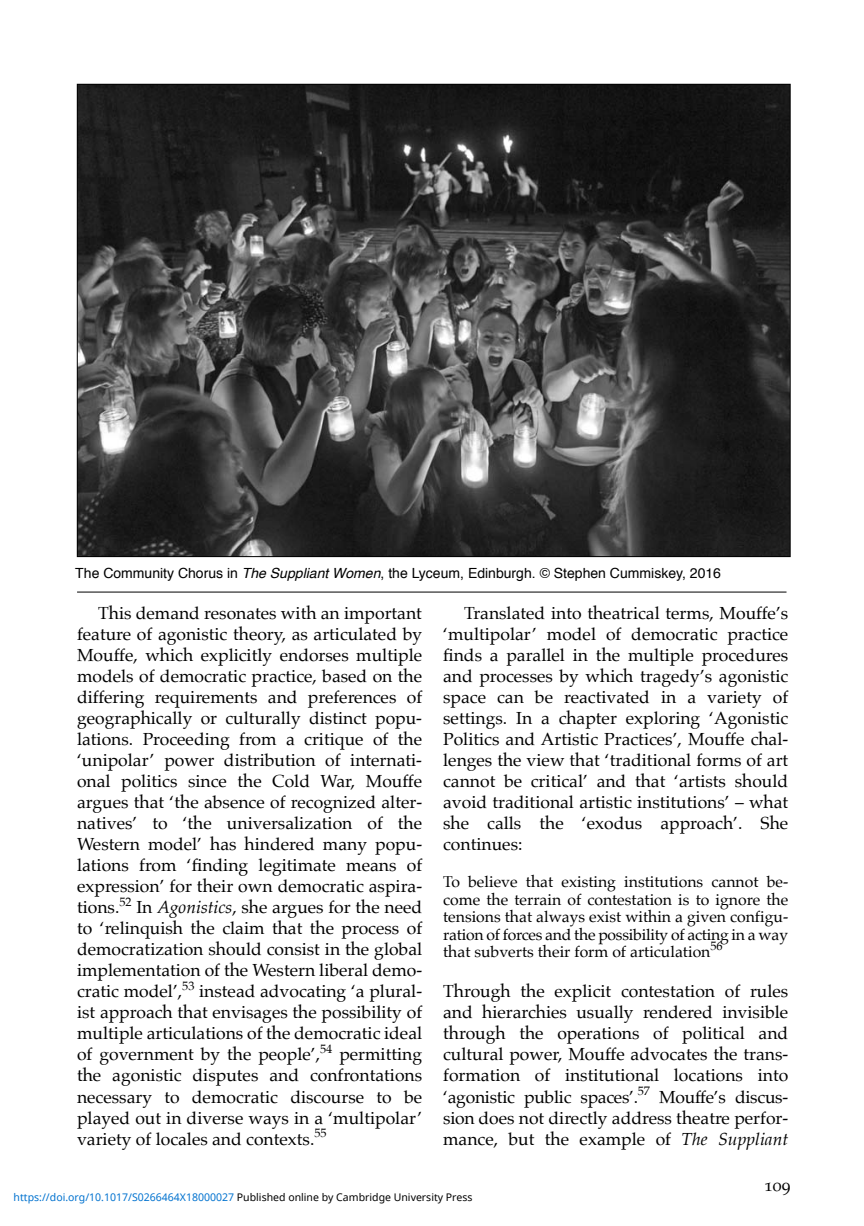
<style>
.page{position:relative;width:864px;height:1226px;background:#fff}
.page>*{position:absolute;margin:0;border:0;box-sizing:border-box;transform-origin:0 0}
.t1{font:17.5px/21px "Palatino";color:#000;text-align:justify}
.t2{font:17.5px "Palatino SC";color:#000}
.t3{font:15.75px/17.5px "Palatino";color:#000;text-align:justify}
.t4{font:14px "Helvetica";color:#000}
.t5{font:12.25px "Palatino";color:#000}
.t6{font:10.5px "Noto Sans";color:#0172cf}
.s1{font-style:italic}
.s2{color:#000}
</style>
<div class="page">
<img style="left:79px;top:86px;width:709px;height:469px">
<hr style="left:77px;top:591px;width:709px;height:1px;background:#000">
<p class="t4" style="left:75px;top:567px;width:647px">The Community Chorus in <span class="s1">The Suppliant Women</span>, the Lyceum, Edinburgh. © Stephen Cummiskey, 2016</p>
<p class="t1" style="left:77px;top:604px;width:346px;text-indent:21px">This demand resonates with an important feature of agonistic theory, as articulated by Mouffe, which explicitly endorses multiple models of democratic practice, based on the differing requirements and preferences of geographically or culturally distinct popu - lations. Proceeding from a critique of the ‘unipolar’ power distribution of inter nati - onal politics since the Cold War, Mouffe argues that ‘the absence of recognized alter - natives’ to ‘the universalization of the Western model’ has hindered many popu - lations from ‘finding legitimate means of expression’ for their own democratic aspira - tions.<sup>52</sup> In <span class="s1">Agonistics</span>, she argues for the need to ‘relinquish the claim that the process of democratization should consist in the global implementation of the Western liberal demo - cratic model’,<sup>53</sup> instead advocating ‘a plural - ist approach that envisages the possibility of multiple articulations of the democratic ideal of government by the people’,<sup>54</sup> permitting the agonistic disputes and confrontations necessary to democratic discourse to be played out in diverse ways in a ‘multipolar’ variety of locales and contexts.<sup>55</sup></p>
<p class="t1" style="left:443px;top:604px;width:346px;text-indent:21px">Translated into theatrical terms, Mouffe’s ‘multipolar’ model of democratic practice finds a parallel in the multiple procedures and processes by which tragedy’s agonistic space can be reactivated in a variety of settings. In a chapter exploring ‘Agonistic Politics and Artistic Practices’, Mouffe chal - lenges the view that ‘traditional forms of art cannot be critical’ and that ‘artists should avoid traditional artistic institutions’ – what she calls the ‘exodus approach’. She continues:</p>
<p class="t3" style="left:443px;top:874px;width:346px">To believe that existing institutions cannot be - come the terrain of contestation is to ignore the tensions that always exist within a given con figu - ration of forces and the possibility of acting in a way that subverts their form of articulation</p>
<p class="t5" style="left:710px;top:939px;width:14px">56</p>
<p class="t1" style="left:443px;top:982px;width:346px">Through the explicit contestation of rules and hierarchies usually rendered invisible through the operations of political and cultural power, Mouffe advocates the trans - formation of institutional locations into ‘agonistic public spaces’.<sup>57</sup> Mouffe’s discus - sion does not directly address theatre perfor - m ance, but the example of <span class="s1">The Suppliant</span></p>
<p class="t2" style="left:763px;top:1178px;width:28px">109</p>
<p class="t6" style="left:14px;top:1189px;width:460px">https://doi.org/10.1017/S0266464X18000027 <span class="s2">Published online by Cambridge University Press</span></p>
</div>
